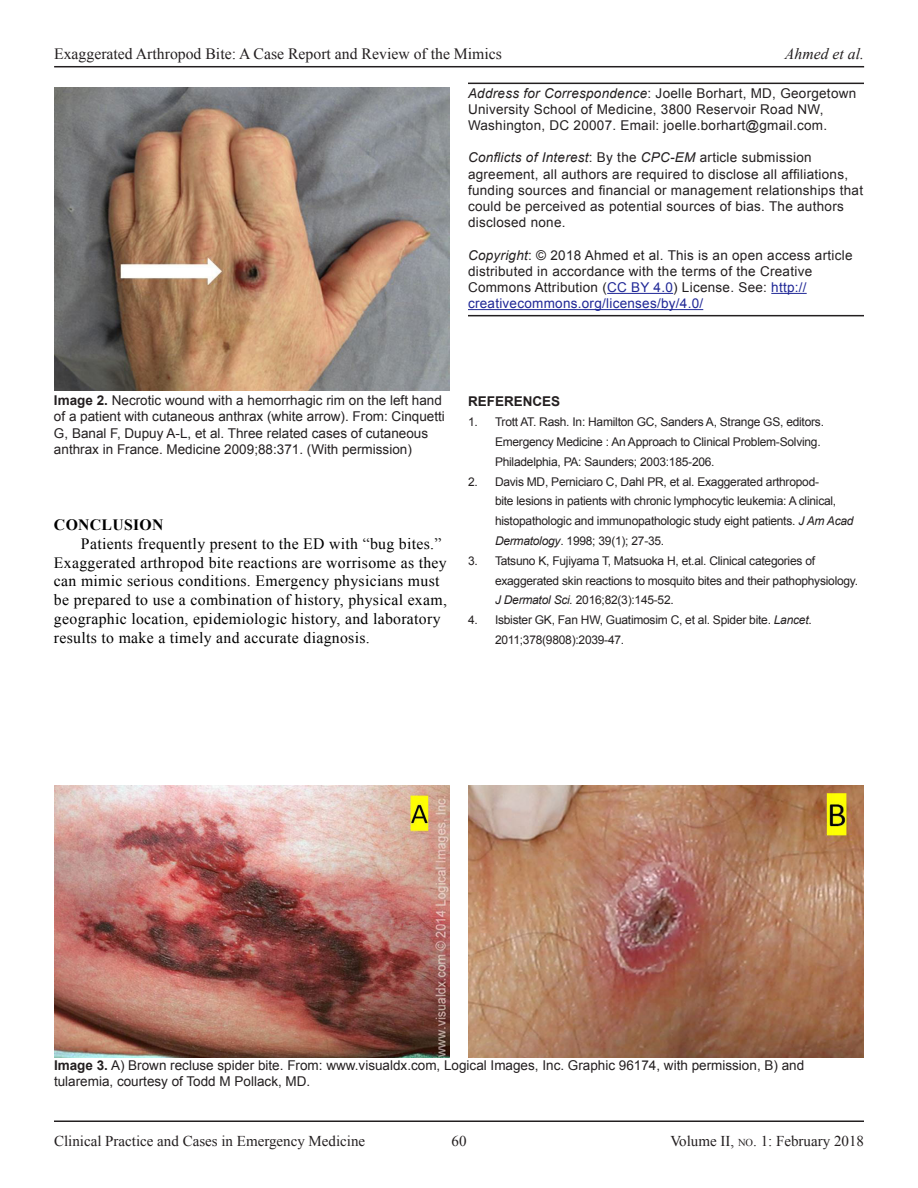
<style>
.page{position:relative;width:918px;height:1188px;background:#fff}
.page>*{position:absolute;margin:0;border:0;box-sizing:border-box;transform-origin:0 0}
.t1{font:15.75px/18.9px "Times New Roman";letter-spacing:.02em;color:#000}
.t2{font:15.75px "Times New Roman";color:#231f20}
.t3{font:italic 15.75px "Times New Roman";color:#231f20}
.t4{font:700 15.75px "Times New Roman";letter-spacing:.02em;color:#000}
.t5{font:15px "Times New Roman";color:#231f20}
.t6{font:13.5px/16.2px "Arial";letter-spacing:.02em;color:#231f20}
.t7{font:13.5px/16.2px "Arial";color:#231f20}
.t8{font:700 13.5px "Arial";color:#231f20}
.t9{font:12px/19.8px "Arial";letter-spacing:-.02em;color:#231f20}
.s1{font-style:italic}
.s2{color:#1f2796}
.s3{font-weight:700}
.s4{font-size:10.5px}
</style>
<div class="page">
<hr style="left:54px;top:1120px;width:810px;height:2px;background:#231f20">
<hr style="left:54px;top:66px;width:810px;height:1px;background:#231f20">
<img style="left:54px;top:88px;width:396px;height:302px">
<img style="left:54px;top:786px;width:396px;height:272px">
<img style="left:468px;top:786px;width:396px;height:272px">
<hr style="left:468px;top:83px;width:396px;height:1px;background:#231f20">
<hr style="left:607px;top:293px;width:66px;height:1px;background:#1f2796">
<hr style="left:771px;top:293px;width:36px;height:1px;background:#1f2796">
<hr style="left:468px;top:315px;width:396px;height:1px;background:#231f20">
<hr style="left:468px;top:309px;width:235px;height:1px;background:#1f2796">
<h1 class="t2" style="left:54px;top:43px;width:449px">Exaggerated Arthropod Bite: A Case Report and Review of the Mimics</h1>
<h1 class="t3" style="left:785px;top:43px;width:81px">Ahmed et al.</h1>
<p class="t6" style="left:468px;top:85px;width:390px"><span class="s1">Address for Correspondence</span>: Joelle Borhart, MD, Georgetown<br>University School of Medicine, 3800 Reservoir Road NW,<br>Washington, DC 20007. Email: joelle.borhart@gmail.com.</p>
<p class="t6" style="left:468px;top:150px;width:397px"><span class="s1">Conflicts of Interest</span>: By the <span class="s1">CPC-EM</span> article submission agreement, all authors are required to disclose all affiliations, funding sources and financial or management relationships that could be perceived as potential sources of bias. The authors disclosed none.</p>
<p class="t6" style="left:468px;top:247px;width:386px"><span class="s1">Copyright</span>: © 2018 Ahmed et al. This is an open access article distributed in accordance with the terms of the Creative Commons Attribution (<span class="s2">CC BY 4.0</span>) License. See: <span class="s2">http:// creativecommons.org/licenses/by/4.0/</span></p>
<p class="t7" style="left:54px;top:392px;width:392px"><span class="s3">Image 2.</span> Necrotic wound with a hemorrhagic rim on the left hand of a patient with cutaneous anthrax (white arrow). From: Cinquetti G, Banal F, Dupuy A-L, et al. Three related cases of cutaneous anthrax in France. Medicine 2009;88:371. (With permission)</p>
<p class="t4" style="left:54px;top:514px;width:111px">CONCLUSION</p>
<p class="t1" style="left:54px;top:534px;width:394px;text-indent:27px">Patients frequently present to the ED with “bug bites.” Exaggerated arthropod bite reactions are worrisome as they can mimic serious conditions. Emergency physicians must be prepared to use a combination of history, physical exam, geographic location, epidemiologic history, and laboratory results to make a timely and accurate diagnosis.</p>
<p class="t8" style="left:468px;top:393px;width:94px">REFERENCES</p>
<p class="t9" style="left:495px;top:412px;width:331px;text-indent:-27px">1. Trott AT. Rash. In: Hamilton GC, Sanders A, Strange GS, editors.<br>Emergency Medicine : An Approach to Clinical Problem-Solving.<br>Philadelphia, PA: Saunders; 2003:185-206.</p>
<p class="t9" style="left:495px;top:472px;width:360px;text-indent:-27px">2. Davis MD, Perniciaro C, Dahl PR, et al. Exaggerated arthropod-<br>bite lesions in patients with chronic lymphocytic leukemia: A clinical, histopathologic and immunopathologic study eight patients. <span class="s1">J Am Acad Dermatology</span>. 1998; 39(1); 27-35.</p>
<p class="t9" style="left:495px;top:551px;width:365px;text-indent:-27px">3. Tatsuno K, Fujiyama T, Matsuoka H, et.al. Clinical categories of exaggerated skin reactions to mosquito bites and their pathophysiology.<br><span class="s1">J Dermatol Sci.</span> 2016;82(3):145-52.</p>
<p class="t9" style="left:495px;top:610px;width:318px;text-indent:-27px">4. Isbister GK, Fan HW, Guatimosim C, et al. Spider bite. <span class="s1">Lancet</span>.<br>2011;378(9808):2039-47.</p>
<p class="t7" style="left:54px;top:1057px;width:752px"><span class="s3">Image 3.</span> A) Brown recluse spider bite. From: www.visualdx.com, Logical Images, Inc. Graphic 96174, with permission, B) and tularemia, courtesy of Todd M Pollack, MD.</p>
<p class="t5" style="left:54px;top:1131px;width:313px">Clinical Practice and Cases in Emergency Medicine</p>
<p class="t5" style="left:452px;top:1131px;width:16px">60</p>
<p class="t5" style="left:670px;top:1131px;width:195px">Volume II, <span class="s4">no</span>. 1: February 2018</p>
</div>
